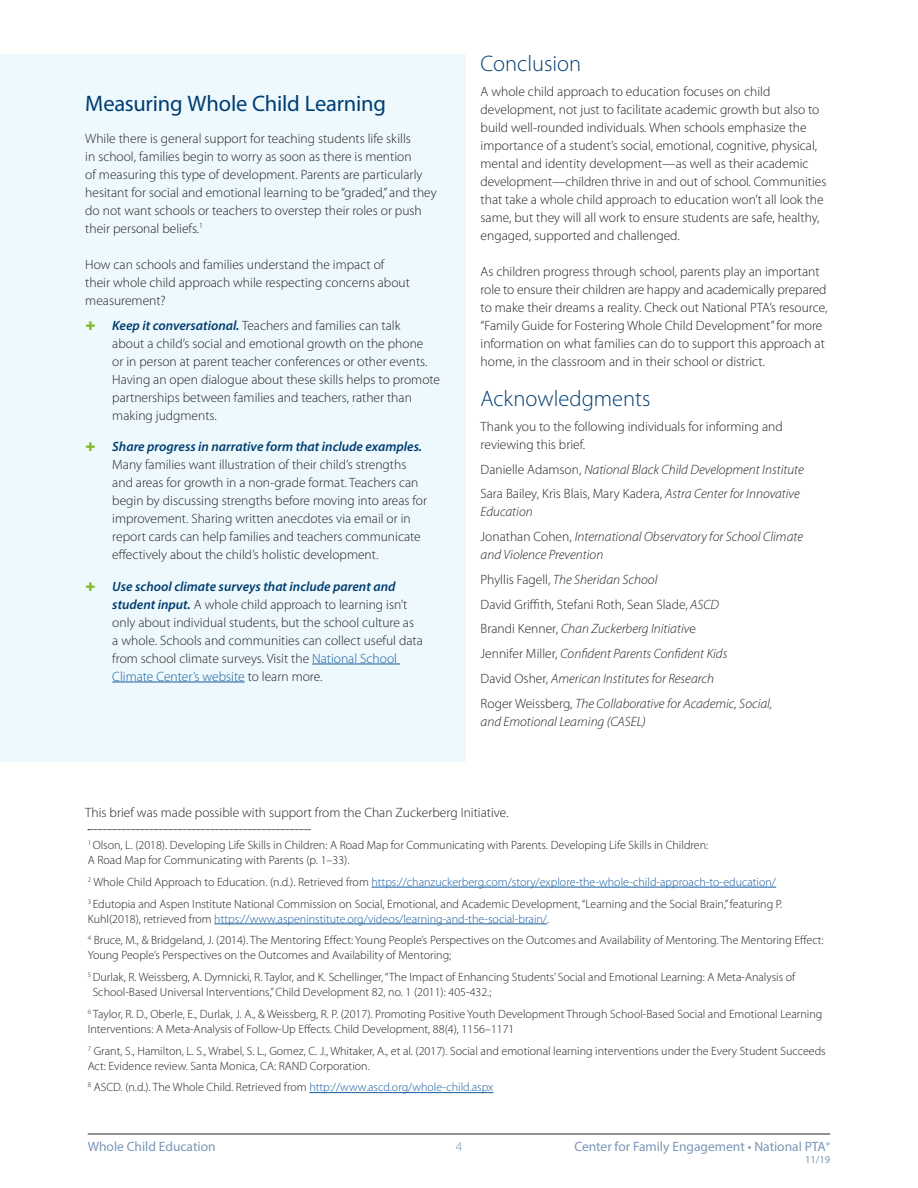
<style>
.page{position:relative;width:918px;height:1188px;background:#fff}
.page>*{position:absolute;margin:0;border:0;box-sizing:border-box;transform-origin:0 0}
.Subhead{font:22.5px "Myriad Pro";letter-spacing:-.01em;color:#003d71}
.Subhead-2{font:300 22.5px "Myriad Pro";color:#003d71}
.Body{font:300 13.5px/18px "Myriad Pro";color:#231f20}
.t1{font:italic 300 13.5px/18px "Myriad Pro";color:#231f20}
.t2{font:13.5px "Myriad Pro";color:#7997b6}
.t3{font:300 13.5px "Myriad Pro";color:#7997b6}
.Body-2{font:300 12px/15px "Myriad Pro";color:#231f20}
.Body-3{font:300 12px "Myriad Pro";color:#175d9e}
.t4{font:10.5px "Myriad Pro";color:#7997b6}
.s1{font-weight:600;font-style:italic;color:#003d71}
.s2{color:#175d9e}
.s3{font-style:normal}
.s4{font-style:italic}
.s5{color:#231f20}
.s6{font-family:"Minion Pro"}
</style>
<div class="page">
<hr style="left:88px;top:1134px;width:742px;height:1px;background:#231f20">
<hr style="left:371px;top:887px;width:405px;height:1px;background:#175d9e">
<hr style="left:214px;top:924px;width:333px;height:1px;background:#175d9e">
<hr style="left:309px;top:1092px;width:184px;height:1px;background:#175d9e">
<svg style="left:88px;top:829px;width:222px;height:1px"></svg>
<div style="left:0;top:54px;width:465px;height:708px;background:#edf9fd"></div>
<hr style="left:312px;top:664px;width:88px;height:1px;background:#175d9e">
<hr style="left:112px;top:682px;width:133px;height:1px;background:#175d9e">
<p class="Subhead" style="left:85px;top:90px;width:302px">Measuring Whole Child Learning</p>
<p class="Body" style="left:85px;top:129px;width:353px">While there is general support for teaching students life skills<br>in school, families begin to worry as soon as there is mention<br>of measuring this type of development. Parents are particularly hesitant for social and emotional learning to be “graded,” and they do not want schools or teachers to overstep their roles or push their personal beliefs.<sup>1</sup></p>
<p class="Body" style="left:85px;top:255px;width:326px">How can schools and families understand the impact of their whole child approach while respecting concerns about measurement?</p>
<p class="Body" style="left:112px;top:316px;width:329px"><span class="s1">Keep it conversational.</span> Teachers and families can talk<br>about a child’s social and emotional growth on the phone<br>or in person at parent teacher conferences or other events.<br>Having an open dialogue about these skills helps to promote partnerships between families and teachers, rather than making judgments.</p>
<p class="Body" style="left:112px;top:438px;width:316px"><span class="s1">Share progress in narrative form that include examples.<br></span>Many families want illustration of their child’s strengths and areas for growth in a non-grade format. Teachers can begin by discussing strengths before moving into areas for improvement. Sharing written anecdotes via email or in report cards can help families and teachers communicate effectively about the child’s holistic development.</p>
<p class="Body" style="left:112px;top:577px;width:312px"><span class="s1">Use school climate surveys that include parent and student input.</span> A whole child approach to learning isn’t only about individual students, but the school culture as a whole. Schools and communities can collect useful data from school climate surveys. Visit the <span class="s2">National School Climate Center’s website</span> to learn more.</p>
<p class="Subhead-2" style="left:481px;top:50px;width:102px">Conclusion</p>
<p class="Body" style="left:481px;top:82px;width:340px">A whole child approach to education focuses on child development, not just to facilitate academic growth but also to build well-rounded individuals. When schools emphasize the importance of a student’s social, emotional, cognitive, physical,</p>
<p class="Body" style="left:481px;top:154px;width:347px">mental and identity development—as well as their academic development—children thrive in and out of school. Communities that take a whole child approach to education won’t all look the same, but they will all work to ensure students are safe, healthy, engaged, supported and challenged.</p>
<p class="Body" style="left:481px;top:262px;width:348px">As children progress through school, parents play an important role to ensure their children are happy and academically prepared to make their dreams a reality. Check out National PTA’s resource, “Family Guide for Fostering Whole Child Development” for more information on what families can do to support this approach at home, in the classroom and in their school or district.</p>
<p class="Subhead-2" style="left:481px;top:385px;width:171px">Acknowledgments</p>
<p class="Body" style="left:481px;top:417px;width:304px">Thank you to the following individuals for informing and reviewing this brief.</p>
<p class="t1" style="left:481px;top:460px;width:325px"><span class="s3">Danielle Adamson,</span> National Black Child Development Institute</p>
<p class="t1" style="left:481px;top:485px;width:321px"><span class="s3">Sara Bailey, Kris Blais, Mary Kadera,</span> Astra Center for Innovative<br>Education</p>
<p class="t1" style="left:481px;top:528px;width:324px"><span class="s3">Jonathan Cohen,</span> International Observatory for School Climate and Violence Prevention</p>
<p class="t1" style="left:481px;top:570px;width:178px"><span class="s3">Phyllis Fagell,</span> The Sheridan School</p>
<p class="Body" style="left:481px;top:595px;width:240px">David Griffith, Stefani Roth, Sean Slade, <span class="s4">ASCD</span></p>
<p class="t1" style="left:481px;top:620px;width:217px"><span class="s3">Brandi Kenner,</span> Chan Zuckerberg Initiativ<span class="s3">e</span></p>
<p class="t1" style="left:481px;top:645px;width:248px"><span class="s3">Jennifer Miller,</span> Confident Parents Confident Kids</p>
<p class="t1" style="left:481px;top:669px;width:235px"><span class="s3">David Osher,</span> American Institutes for Research</p>
<p class="t1" style="left:481px;top:694px;width:293px"><span class="s3">Roger Weissberg,</span> The Collaborative for Academic, Social, and Emotional Learning (CASEL)</p>
<p class="Body" style="left:85px;top:803px;width:425px">This brief was made possible with support from the Chan Zuckerberg Initiative.</p>
<p class="Body-2" style="left:88px;top:838px;width:622px"><sup>1</sup> Olson, L. (2018). Developing Life Skills in Children: A Road Map for Communicating with Parents. Developing Life Skills in Children:<br>A Road Map for Communicating with Parents (p. 1–33).</p>
<p class="Body-3" style="left:88px;top:875px;width:690px"><sup>2</sup> <span class="s5">Whole Child Approach to Education. (n.d.). Retrieved from</span> https://chanzuckerberg.com/story/explore-the-whole-child-approach-to-education/</p>
<p class="Body-2" style="left:88px;top:896px;width:696px"><sup>3</sup> Edutopia and Aspen Institute National Commission on Social, Emotional, and Academic Development, “Learning and the Social Brain,” featuring P.<br>Kuhl(2018), retrieved from <span class="s2">https://www.aspeninstitute.org/videos/learning-and-the-social-brain/</span>.</p>
<p class="Body-2" style="left:88px;top:933px;width:737px"><sup>4</sup> Bruce, M., &amp; Bridgeland, J. (2014). The Mentoring Effect: Young People’s Perspectives on the Outcomes and Availability of Mentoring. The Mentoring Effect:<br>Young People’s Perspectives on the Outcomes and Availability of Mentoring;</p>
<p class="Body-2" style="left:93px;top:970px;width:704px;text-indent:-5px"><sup>5</sup> Durlak, R. Weissberg, A. Dymnicki, R. Taylor, and K. Schellinger, “The Impact of Enhancing Students’ Social and Emotional Learning: A Meta-Analysis of<br>School-Based Universal Interventions,” Child Development 82, no. 1 (2011): 405-432.;</p>
<p class="Body-2" style="left:88px;top:1006px;width:736px"><sup>6</sup> Taylor, R. D., Oberle, E., Durlak, J. A., &amp; Weissberg, R. P. (2017). Promoting Positive Youth Development Through School-Based Social and Emotional Learning<br>Interventions: A Meta-Analysis of Follow-Up Effects. Child Development, 88(4), 1156–1171</p>
<p class="Body-2" style="left:88px;top:1043px;width:740px"><sup>7</sup> Grant, S., Hamilton, L. S., Wrabel, S. L., Gomez, C. J., Whitaker, A., et al. (2017). Social and emotional learning interventions under the Every Student Succeeds<br>Act: Evidence review. Santa Monica, CA: RAND Corporation.</p>
<p class="Body-2" style="left:88px;top:1080px;width:407px"><sup>8</sup> ASCD. (n.d.). The Whole Child. Retrieved from <span class="s2">http://www.ascd.org/whole-child.aspx</span></p>
<p class="t2" style="left:88px;top:1138px;width:129px">Whole Child Education</p>
<p class="t3" style="left:456px;top:1138px;width:8px">4</p>
<p class="t2" style="left:574px;top:1138px;width:257px">Center for Family Engagement • National PTA<span class="s6">®</span></p>
<p class="t4" style="left:805px;top:1153px;width:27px">11/19</p>
</div>
